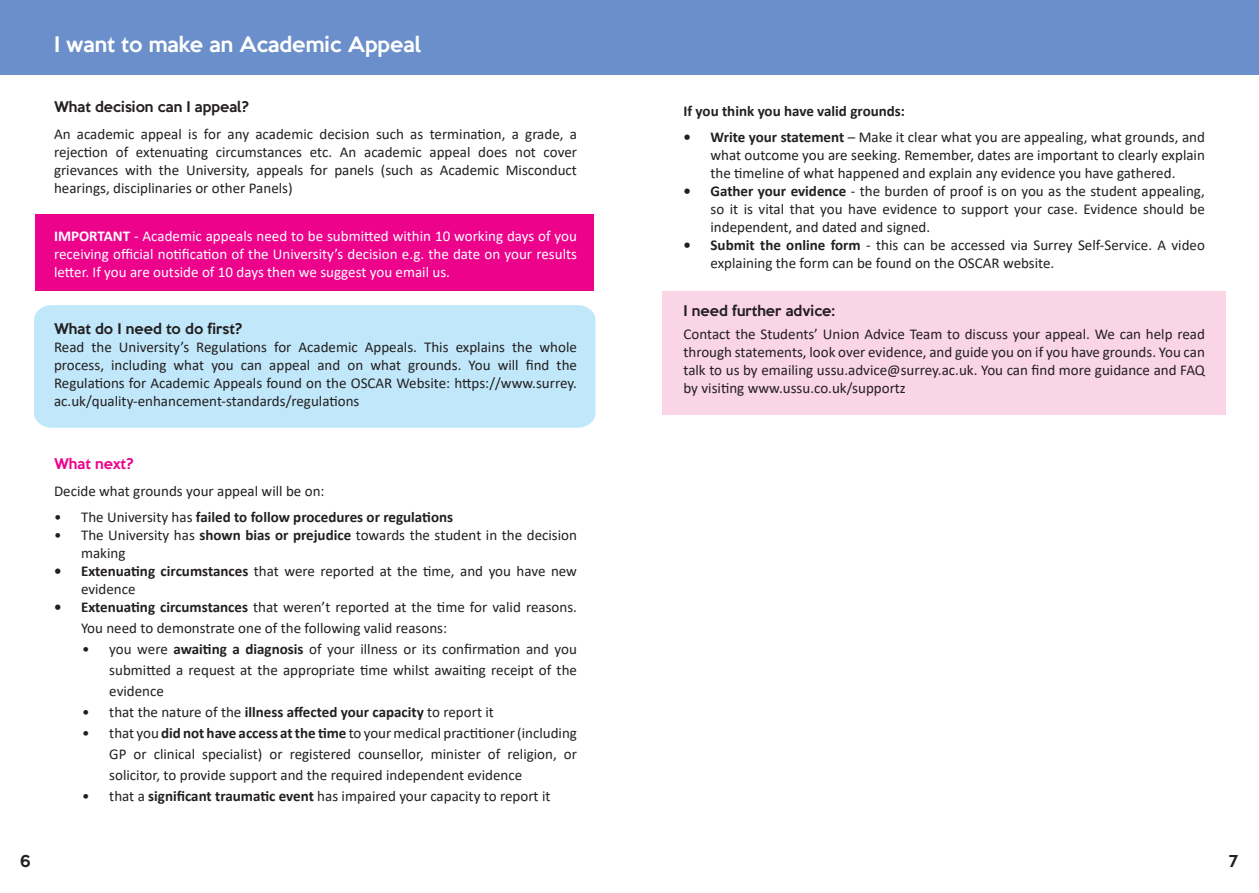
<style>
.page{position:relative;width:1259px;height:893px;background:#fff}
.page>*{position:absolute;margin:0;border:0;box-sizing:border-box;transform-origin:0 0}
.t1{font:500 19.5px "Keep Calm";color:#fff}
.t2{font:15px/18px "Calibri";color:#231f20;text-align:justify}
.t3{font:15px/18px "Calibri";color:#fff;text-align:justify}
.t4{font:700 15px "Calibri";color:#231f20}
.t5{font:500 15px "Keep Calm";color:#231f20}
.t6{font:500 13.5px "Keep Calm";color:#231f20}
.t7{font:500 13.5px "Keep Calm";color:#ed028c}
.s1{font-weight:700}
.s2{font-weight:400}
</style>
<div class="page">
<div style="left:34px;top:305px;width:561px;height:123px;background:#c1e8fa"></div>
<div style="left:36px;top:215px;width:558px;height:76px;background:#ed028c"></div>
<div style="left:0;top:0;width:629px;height:74px;background:#6b8fca"></div>
<div style="left:628px;top:0;width:631px;height:74px;background:#6b8fca"></div>
<div style="left:663px;top:291px;width:562px;height:124px;background:#fad5e5"></div>
<p class="t1" style="left:54px;top:27px;width:368px">I want to make an Academic Appeal</p>
<p class="t6" style="left:54px;top:95px;width:197px">What decision can I appeal?</p>
<p class="t2" style="left:54px;top:125px;width:524px">An academic appeal is for any academic decision such as termination, a grade, a rejection of extenuating circumstances etc. An academic appeal does not cover grievances with the University, appeals for panels (such as Academic Misconduct hearings, disciplinaries or other Panels)</p>
<p class="t3" style="left:54px;top:227px;width:524px"><span class="s1">IMPORTANT</span> - Academic appeals need to be submitted within 10 working days of you receiving official notification of the University’s decision e.g. the date on your results letter. If you are outside of 10 days then we suggest you email us.</p>
<p class="t6" style="left:54px;top:317px;width:190px">What do I need to do first?</p>
<p class="t2" style="left:54px;top:338px;width:524px">Read the University’s Regulations for Academic Appeals. This explains the whole process, including what you can appeal and on what grounds. You will find the Regulations for Academic Appeals found on the OSCAR Website: https://www.surrey. ac.uk/quality-enhancement-standards/regulations</p>
<p class="t7" style="left:54px;top:452px;width:81px">What next?</p>
<p class="t2" style="left:54px;top:482px;width:272px">Decide what grounds your appeal will be on:</p>
<p class="t4" style="left:54px;top:506px;width:401px"><span class="s2">• The University has</span> failed to follow procedures or regulations</p>
<p class="t2" style="left:81px;top:525px;width:497px;text-indent:-27px">• The University has <span class="s1">shown bias or prejudice</span> towards the student in the decision making</p>
<p class="t2" style="left:81px;top:561px;width:497px;text-indent:-27px"><span class="s1">• Extenuating circumstances</span> that were reported at the time, and you have new evidence</p>
<p class="t2" style="left:81px;top:596px;width:497px;line-height:21px;text-indent:-27px"><span class="s1">• Extenuating circumstances</span> that weren’t reported at the time for valid reasons.<br>You need to demonstrate one of the following valid reasons:</p>
<p class="t2" style="left:109px;top:638px;width:469px;line-height:21px;text-indent:-27px">• you were <span class="s1">awaiting a diagnosis</span> of your illness or its confirmation and you submitted a request at the appropriate time whilst awaiting receipt of the evidence</p>
<p class="t2" style="left:82px;top:702px;width:413px">• that the nature of the <span class="s1">illness affected your capacity</span> to report it</p>
<p class="t2" style="left:109px;top:722px;width:469px;line-height:21px;text-indent:-27px">• that you <span class="s1">did not have access at the time</span> to your medical practitioner (including GP or clinical specialist) or registered counsellor, minister of religion, or solicitor, to provide support and the required independent evidence</p>
<p class="t2" style="left:82px;top:786px;width:470px">• that a <span class="s1">significant traumatic event</span> has impaired your capacity to report it</p>
<p class="t4" style="left:683px;top:101px;width:223px">If you think you have valid grounds:</p>
<p class="t2" style="left:710px;top:128px;width:496px;text-indent:-27px"><span class="s1">• Write your statement</span> – Make it clear what you are appealing, what grounds, and what outcome you are seeking. Remember, dates are important to clearly explain the timeline of what happened and explain any evidence you have gathered.</p>
<p class="t2" style="left:710px;top:182px;width:496px;text-indent:-27px"><span class="s1">• Gather your evidence</span> - the burden of proof is on you as the student appealing, so it is vital that you have evidence to support your case. Evidence should be independent, and dated and signed.</p>
<p class="t2" style="left:710px;top:236px;width:496px;text-indent:-27px"><span class="s1">• Submit the online form</span> - this can be accessed via Surrey Self-Service. A video explaining the form can be found on the OSCAR website.</p>
<p class="t6" style="left:683px;top:299px;width:153px">I need further advice:</p>
<p class="t2" style="left:683px;top:324px;width:523px">Contact the Students’ Union Advice Team to discuss your appeal. We can help read through statements, look over evidence, and guide you on if you have grounds. You can talk to us by emailing ussu.advice@surrey.ac.uk. You can find more guidance and FAQ by visiting www.ussu.co.uk/supportz</p>
<p class="t5" style="left:20px;top:848px;width:13px">6</p>
<p class="t5" style="left:1229px;top:848px;width:10px">7</p>
</div>
